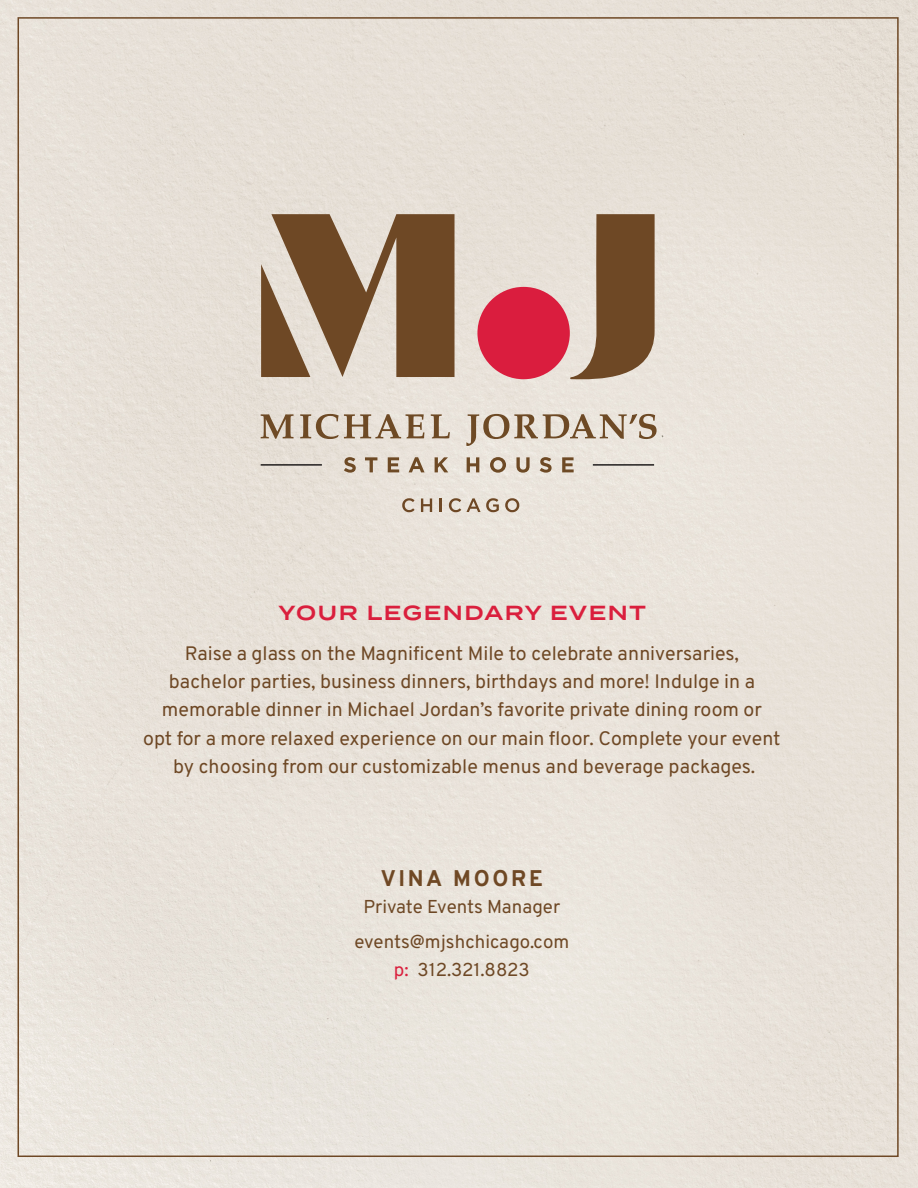
<style>
.page{position:relative;width:918px;height:1188px;background:#fff}
.page>*{position:absolute;margin:0;border:0;box-sizing:border-box;transform-origin:0 0}
.t1{font:800 22.05px "Overpass";letter-spacing:.125em;color:#6f4824}
.t2{font:600 20.4px "Termina";letter-spacing:.08em;color:#da1f3d}
.t3{font:19.5px/28.2px "Overpass";color:#6e4825;text-align:center}
.t4{font:18.6px/35.2px "Overpass";color:#6e4825;text-align:center}
.s1{color:#da1f3d}
</style>
<div class="page">
<div style="left:0;top:0;width:917px;height:1188px;background:#e8e2d9"></div>
<svg style="left:261px;top:414px;width:33px;height:25px"></svg>
<svg style="left:300px;top:414px;width:124px;height:25px;background:#bfae9c"></svg>
<svg style="left:431px;top:414px;width:19px;height:24px"></svg>
<svg style="left:466px;top:414px;width:191px;height:32px;background:#c8baaa"></svg>
<svg style="left:570px;top:214px;width:85px;height:167px;background:#987c62"></svg>
<div style="left:477px;top:287px;width:93px;height:92px;background:#da1d3e;border-radius:50%"></div>
<svg style="left:261px;top:214px;width:194px;height:163px;background:#987d64"></svg>
<svg style="left:344px;top:457px;width:12px;height:16px"></svg>
<svg style="left:365px;top:457px;width:12px;height:15px"></svg>
<svg style="left:388px;top:457px;width:11px;height:15px"></svg>
<svg style="left:409px;top:457px;width:16px;height:15px"></svg>
<svg style="left:435px;top:457px;width:13px;height:15px"></svg>
<svg style="left:467px;top:457px;width:12px;height:15px"></svg>
<svg style="left:490px;top:457px;width:16px;height:16px"></svg>
<svg style="left:516px;top:457px;width:14px;height:16px"></svg>
<svg style="left:540px;top:457px;width:12px;height:16px"></svg>
<svg style="left:562px;top:457px;width:12px;height:15px"></svg>
<hr style="left:261px;top:464px;width:61px;height:2px;background:#211e1e">
<hr style="left:593px;top:464px;width:61px;height:2px;background:#211e1e">
<svg style="left:402px;top:498px;width:13px;height:14px"></svg>
<svg style="left:421px;top:498px;width:11px;height:14px"></svg>
<svg style="left:440px;top:498px;width:2px;height:14px"></svg>
<svg style="left:449px;top:498px;width:50px;height:14px"></svg>
<svg style="left:505px;top:498px;width:14px;height:14px"></svg>
<p class="t2" style="left:278px;top:598px;width:369px">YOUR LEGENDARY EVENT</p>
<p class="t3" style="left:143px;top:638px;width:639px">Raise a glass on the Magnificent Mile to celebrate anniversaries,<br>bachelor parties, business dinners, birthdays and more! Indulge in a memorable dinner in Michael Jordan’s favorite private dining room or<br>opt for a more relaxed experience on our main floor. Complete your event by choosing from our customizable menus and beverage packages.</p>
<p class="t1" style="left:381px;top:862px;width:164px">VINA MOORE</p>
<p class="t4" style="left:355px;top:888px;width:216px">Private Events Manager events@mjshchicago.com</p>
<p class="t4" style="left:394px;top:952px;width:137px"><span class="s1">p:</span> 312.321.8823</p>
</div>
